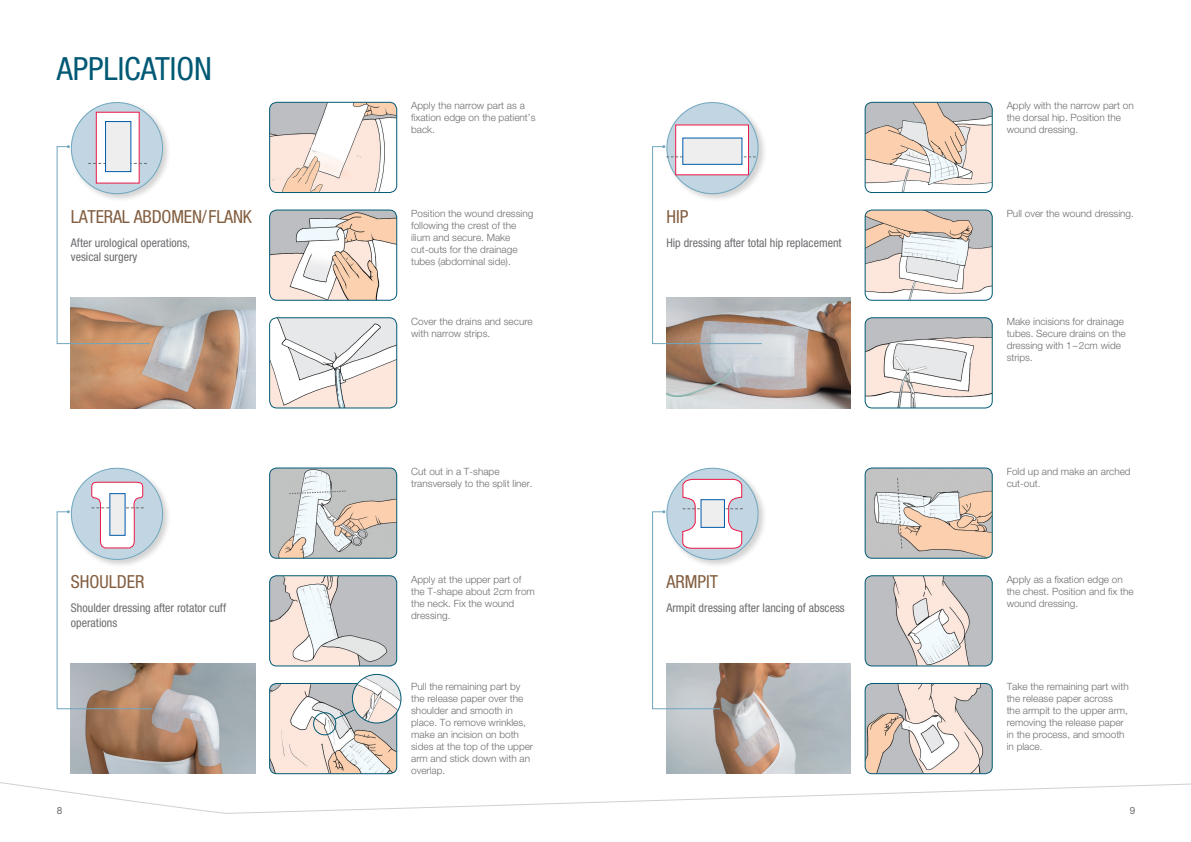
<style>
.page{position:relative;width:1191px;height:842px;background:#fff}
.page>*{position:absolute;margin:0;border:0;box-sizing:border-box;transform-origin:0 0}
.Subheadline_1{font:condensed 32px "Helvetica Neue LT Std";color:#005974}
.t1{font:condensed 18px "Helvetica Neue LT Std";letter-spacing:-.01em;color:#835e40}
.t2{font:condensed 12px/14.4px "Helvetica Neue LT Std";color:#6c6d70}
.t3{font:300 10px/12px "Helvetica Neue LT Std";color:#6c6d70}
.t4{font:10px "Helvetica Neue LT Std";color:#6c6d70}
</style>
<div class="page">
<svg style="left:0;top:782px;width:1191px;height:32px"></svg>
<img style="left:71px;top:663px;width:184px;height:111px">
<img style="left:865px;top:102px;width:127px;height:91px">
<div style="left:865px;top:102px;width:127px;height:91px;border:1px solid #005974;border-radius:7px"></div>
<img style="left:865px;top:210px;width:127px;height:90px">
<div style="left:865px;top:210px;width:127px;height:90px;border:1px solid #005974;border-radius:7px"></div>
<img style="left:865px;top:318px;width:127px;height:90px">
<div style="left:865px;top:317px;width:127px;height:91px;border:1px solid #005974;border-radius:7px"></div>
<img style="left:270px;top:576px;width:127px;height:90px">
<div style="left:269px;top:575px;width:128px;height:91px;border:1px solid #005974;border-radius:7px"></div>
<img style="left:666px;top:298px;width:184px;height:110px">
<img style="left:270px;top:468px;width:127px;height:90px">
<div style="left:269px;top:468px;width:128px;height:90px;border:1px solid #005974;border-radius:7px"></div>
<svg style="left:289px;top:491px;width:57px;height:3px"></svg>
<img style="left:270px;top:683px;width:127px;height:91px">
<div style="left:269px;top:683px;width:128px;height:91px;border:1px solid #005974;border-radius:7px"></div>
<img style="left:352px;top:674px;width:49px;height:49px;border-radius:24px">
<div style="left:352px;top:674px;width:49px;height:49px;border:1px solid #005974;border-radius:50%"></div>
<div style="left:313px;top:712px;width:23px;height:23px;border:1px solid #005974;border-radius:50%"></div>
<svg style="left:334px;top:709px;width:22px;height:11px"></svg>
<img style="left:270px;top:102px;width:127px;height:91px">
<div style="left:269px;top:102px;width:128px;height:91px;border:1px solid #005974;border-radius:7px"></div>
<img style="left:270px;top:210px;width:127px;height:90px">
<div style="left:269px;top:210px;width:128px;height:90px;border:1px solid #005974;border-radius:7px"></div>
<img style="left:270px;top:318px;width:127px;height:90px">
<div style="left:269px;top:317px;width:128px;height:91px;border:1px solid #005974;border-radius:7px"></div>
<img style="left:71px;top:298px;width:184px;height:110px">
<div style="left:70px;top:101px;width:101px;height:102px;background:#231f20;opacity:.2"></div>
<div style="left:71px;top:103px;width:91px;height:91px;background:#c1d6e2;border-radius:50%"></div>
<div style="left:96px;top:112px;width:43px;height:71px;background:#fff;border:1px solid #ed1845"></div>
<svg style="left:56px;top:145px;width:95px;height:199px"></svg>
<div style="left:105px;top:121px;width:26px;height:51px;background:#eeeeef;border:1px solid #015aaa"></div>
<div style="left:70px;top:466px;width:101px;height:102px;background:#231f20;opacity:.2"></div>
<div style="left:71px;top:468px;width:91px;height:91px;background:#c1d6e2;border-radius:50%"></div>
<div style="left:665px;top:101px;width:102px;height:102px;background:#231f20;opacity:.2"></div>
<div style="left:667px;top:103px;width:91px;height:91px;background:#c1d6e2;border-radius:50%"></div>
<svg style="left:56px;top:481px;width:97px;height:228px"></svg>
<div style="left:110px;top:493px;width:15px;height:43px;background:#eeeeef"></div>
<div style="left:675px;top:125px;width:73px;height:50px;background:#fff"></div>
<svg style="left:652px;top:145px;width:110px;height:199px"></svg>
<div style="left:682px;top:138px;width:60px;height:27px;background:#eeeeef;border:1px solid #015aaa"></div>
<img style="left:865px;top:576px;width:127px;height:90px">
<div style="left:865px;top:575px;width:127px;height:91px;border:1px solid #005974;border-radius:7px"></div>
<img style="left:865px;top:683px;width:127px;height:91px">
<div style="left:865px;top:683px;width:127px;height:91px;border:1px solid #005974;border-radius:7px"></div>
<img style="left:666px;top:663px;width:184px;height:111px">
<img style="left:865px;top:468px;width:127px;height:90px">
<div style="left:865px;top:468px;width:127px;height:90px;border:1px solid #005974;border-radius:7px"></div>
<svg style="left:896px;top:477px;width:6px;height:72px"></svg>
<div style="left:665px;top:466px;width:102px;height:102px;background:#231f20;opacity:.2"></div>
<div style="left:667px;top:468px;width:91px;height:91px;background:#c1d6e2;border-radius:50%"></div>
<svg style="left:652px;top:479px;width:91px;height:230px"></svg>
<div style="left:701px;top:499px;width:23px;height:29px;background:#eeeeef;border:1px solid #015aaa"></div>
<p class="Subheadline_1" style="left:57px;top:50px;width:157px">APPLICATION</p>
<p class="t1" style="left:71px;top:206px;width:182px">LATERAL ABDOMEN/FLANK</p>
<p class="t2" style="left:71px;top:235px;width:121px">After urological operations, vesical surgery</p>
<p class="t1" style="left:71px;top:572px;width:75px">SHOULDER</p>
<p class="t2" style="left:71px;top:601px;width:157px">Shoulder dressing after rotator cuff operations</p>
<p class="t4" style="left:57px;top:804px;width:7px">8</p>
<p class="t3" style="left:411px;top:99px;width:126px">Apply the narrow part as a fixation edge on the patient’s back.</p>
<p class="t3" style="left:411px;top:207px;width:124px">Position the wound dressing following the crest of the ilium and secure. Make cut-outs for the drainage tubes (abdominal side).</p>
<p class="t3" style="left:411px;top:315px;width:123px">Cover the drains and secure with narrow strips.</p>
<p class="t3" style="left:411px;top:465px;width:123px">Cut out in a T-shape transversely to the split liner.</p>
<p class="t3" style="left:411px;top:573px;width:125px">Apply at the upper part of the T-shape about 2cm from the neck. Fix the wound dressing.</p>
<p class="t3" style="left:411px;top:681px;width:123px">Pull the remaining part by the release paper over the shoulder and smooth in place. To remove wrinkles, make an incision on both sides at the top of the upper arm and stick down with an overlap.</p>
<p class="t1" style="left:666px;top:206px;width:23px">HIP</p>
<p class="t2" style="left:666px;top:235px;width:177px">Hip dressing after total hip replacement</p>
<p class="t1" style="left:666px;top:572px;width:53px">ARMPIT</p>
<p class="t2" style="left:666px;top:601px;width:180px">Armpit dressing after lancing of abscess</p>
<p class="t3" style="left:1006px;top:99px;width:129px">Apply with the narrow part on the dorsal hip. Position the wound dressing.</p>
<p class="t3" style="left:1006px;top:207px;width:129px">Pull over the wound dressing.</p>
<p class="t3" style="left:1006px;top:315px;width:120px">Make incisions for drainage tubes. Secure drains on the dressing with 1–2cm wide strips.</p>
<p class="t3" style="left:1006px;top:465px;width:125px">Fold up and make an arched cut-out.</p>
<p class="t3" style="left:1006px;top:573px;width:129px">Apply as a fixation edge on the chest. Position and fix the wound dressing.</p>
<p class="t3" style="left:1006px;top:681px;width:124px">Take the remaining part with the release paper across the armpit to the upper arm, removing the release paper in the process, and smooth in place.</p>
<p class="t4" style="left:1129px;top:804px;width:7px">9</p>
</div>
